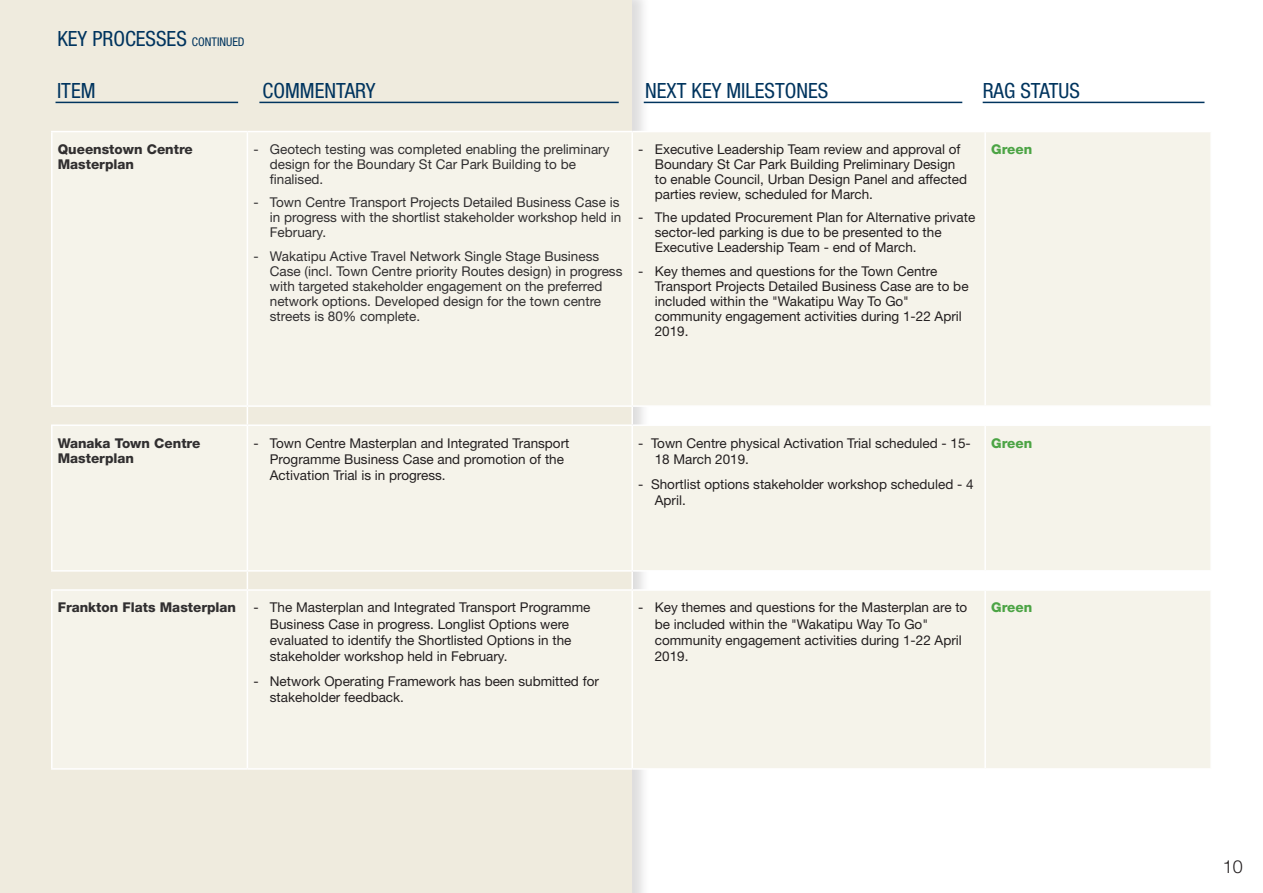
<style>
.page{position:relative;width:1263px;height:893px;background:#fff}
.page>*{position:absolute;margin:0;border:0;box-sizing:border-box;transform-origin:0 0}
.t1{font:condensed 21px "Helvetica Neue LT Std";color:#00345e}
.t2{font:300 18px "Helvetica Neue LT Std";color:#231f20}
.t3{font:13.5px/16.2px "Helvetica Neue LT Std";color:#231f20}
.t4{font:13.5px/15px "Helvetica Neue LT Std";color:#312f30}
.t5{font:800 13.5px/15px "Helvetica Neue LT Std";color:#312f30}
.t6{font:800 13.5px "Helvetica Neue LT Std";color:#4ca445}
.s1{font-size:12px}
</style>
<div class="page">
<div style="left:0;top:0;width:631px;height:893px;background:#efebde"></div>
<hr style="left:56px;top:102px;width:182px;height:1px;background:#00345e">
<hr style="left:259px;top:102px;width:360px;height:1px;background:#00345e">
<hr style="left:644px;top:102px;width:318px;height:1px;background:#00345e">
<hr style="left:983px;top:102px;width:221px;height:1px;background:#00345e">
<div style="left:53px;top:132px;width:1157px;height:636px;background:#f5f3ea"></div>
<hr style="left:51px;top:131px;width:196px;height:1px;background:#fff">
<hr style="left:51px;top:132px;width:2px;height:273px;background:#fff">
<hr style="left:247px;top:131px;width:385px;height:1px;background:#fff">
<hr style="left:247px;top:132px;width:1px;height:273px;background:#fff">
<hr style="left:631px;top:132px;width:2px;height:273px;background:#fff">
<hr style="left:984px;top:132px;width:2px;height:273px;background:#fff">
<hr style="left:51px;top:405px;width:196px;height:2px;background:#fff">
<hr style="left:247px;top:405px;width:385px;height:2px;background:#fff">
<svg style="left:247px;top:407px;width:1px;height:17px"></svg>
<hr style="left:632px;top:405px;width:353px;height:2px;background:#fff">
<svg style="left:631px;top:407px;width:2px;height:17px"></svg>
<hr style="left:985px;top:405px;width:227px;height:2px;background:#fff">
<svg style="left:984px;top:407px;width:2px;height:17px"></svg>
<hr style="left:51px;top:424px;width:196px;height:2px;background:#fff">
<hr style="left:51px;top:426px;width:2px;height:144px;background:#fff">
<hr style="left:247px;top:424px;width:385px;height:2px;background:#fff">
<hr style="left:247px;top:426px;width:1px;height:144px;background:#fff">
<hr style="left:632px;top:424px;width:353px;height:2px;background:#fff">
<hr style="left:631px;top:426px;width:2px;height:144px;background:#fff">
<hr style="left:985px;top:424px;width:227px;height:2px;background:#fff">
<hr style="left:984px;top:426px;width:2px;height:144px;background:#fff">
<hr style="left:51px;top:570px;width:196px;height:2px;background:#fff">
<hr style="left:247px;top:570px;width:385px;height:2px;background:#fff">
<svg style="left:247px;top:572px;width:1px;height:17px"></svg>
<hr style="left:632px;top:570px;width:353px;height:2px;background:#fff">
<svg style="left:631px;top:572px;width:2px;height:17px"></svg>
<hr style="left:985px;top:570px;width:227px;height:2px;background:#fff">
<svg style="left:984px;top:572px;width:2px;height:17px"></svg>
<hr style="left:51px;top:589px;width:196px;height:2px;background:#fff">
<hr style="left:51px;top:591px;width:2px;height:177px;background:#fff">
<hr style="left:247px;top:589px;width:385px;height:2px;background:#fff">
<hr style="left:247px;top:591px;width:1px;height:177px;background:#fff">
<hr style="left:632px;top:589px;width:353px;height:2px;background:#fff">
<hr style="left:631px;top:591px;width:2px;height:177px;background:#fff">
<hr style="left:985px;top:589px;width:227px;height:2px;background:#fff">
<hr style="left:984px;top:591px;width:2px;height:177px;background:#fff">
<hr style="left:51px;top:768px;width:196px;height:2px;background:#fff">
<hr style="left:247px;top:768px;width:385px;height:2px;background:#fff">
<p class="t1" style="left:57px;top:26px;width:189px">KEY PROCESSES <span class="s1">CONTINUED</span></p>
<p class="t1" style="left:57px;top:79px;width:40px">ITEM</p>
<p class="t1" style="left:263px;top:79px;width:114px">COMMENTARY</p>
<p class="t1" style="left:645px;top:79px;width:185px">NEXT KEY MILESTONES</p>
<p class="t1" style="left:983px;top:79px;width:99px">RAG STATUS</p>
<p class="t5" style="left:58px;top:142px;width:137px">Queenstown Centre<br>Masterplan</p>
<p class="t4" style="left:270px;top:141px;width:341px;text-indent:-17px">- Geotech testing was completed enabling the preliminary design for the Boundary St Car Park Building to be finalised.</p>
<p class="t4" style="left:270px;top:195px;width:353px;text-indent:-17px">- Town Centre Transport Projects Detailed Business Case is in progress with the shortlist stakeholder workshop held in<br>February.</p>
<p class="t4" style="left:270px;top:248px;width:354px;text-indent:-17px">- Wakatipu Active Travel Network Single Stage Business Case (incl. Town Centre priority Routes design) in progress with targeted stakeholder engagement on the preferred network options. Developed design for the town centre streets is 80% complete.</p>
<p class="t3" style="left:655px;top:141px;width:314px;line-height:15px;text-indent:-17px">- Executive Leadership Team review and approval of Boundary St Car Park Building Preliminary Design to enable Council, Urban Design Panel and affected parties review, scheduled for March.</p>
<p class="t3" style="left:655px;top:210px;width:322px;line-height:15px;text-indent:-17px">- The updated Procurement Plan for Alternative private sector-led parking is due to be presented to the<br>Executive Leadership Team - end of March.</p>
<p class="t3" style="left:655px;top:263px;width:315px;line-height:15px;text-indent:-17px">- Key themes and questions for the Town Centre Transport Projects Detailed Business Case are to be included within the "Wakatipu Way To Go" community engagement activities during 1-22 April 2019.</p>
<p class="t6" style="left:991px;top:141px;width:43px">Green</p>
<p class="t5" style="left:58px;top:435px;width:144px">Wanaka Town Centre<br>Masterplan</p>
<p class="t3" style="left:270px;top:435px;width:301px;text-indent:-17px">- Town Centre Masterplan and Integrated Transport<br>Programme Business Case and promotion of the<br>Activation Trial is in progress.</p>
<p class="t3" style="left:655px;top:435px;width:318px;text-indent:-17px">- Town Centre physical Activation Trial scheduled - 15-<br>18 March 2019.</p>
<p class="t3" style="left:655px;top:475px;width:320px;text-indent:-17px">- Shortlist options stakeholder workshop scheduled - 4<br>April.</p>
<p class="t6" style="left:991px;top:435px;width:43px">Green</p>
<p class="t5" style="left:58px;top:600px;width:180px">Frankton Flats Masterplan</p>
<p class="t3" style="left:270px;top:599px;width:322px;text-indent:-17px">- The Masterplan and Integrated Transport Programme Business Case in progress. Longlist Options were evaluated to identify the Shortlisted Options in the stakeholder workshop held in February.</p>
<p class="t3" style="left:270px;top:673px;width:331px;text-indent:-17px">- Network Operating Framework has been submitted for stakeholder feedback.</p>
<p class="t3" style="left:655px;top:599px;width:314px;text-indent:-17px">- Key themes and questions for the Masterplan are to be included within the "Wakatipu Way To Go" community engagement activities during 1-22 April 2019.</p>
<p class="t6" style="left:991px;top:600px;width:43px">Green</p>
<h2 class="t2" style="left:1223px;top:856px;width:22px">10</h2>
</div>
